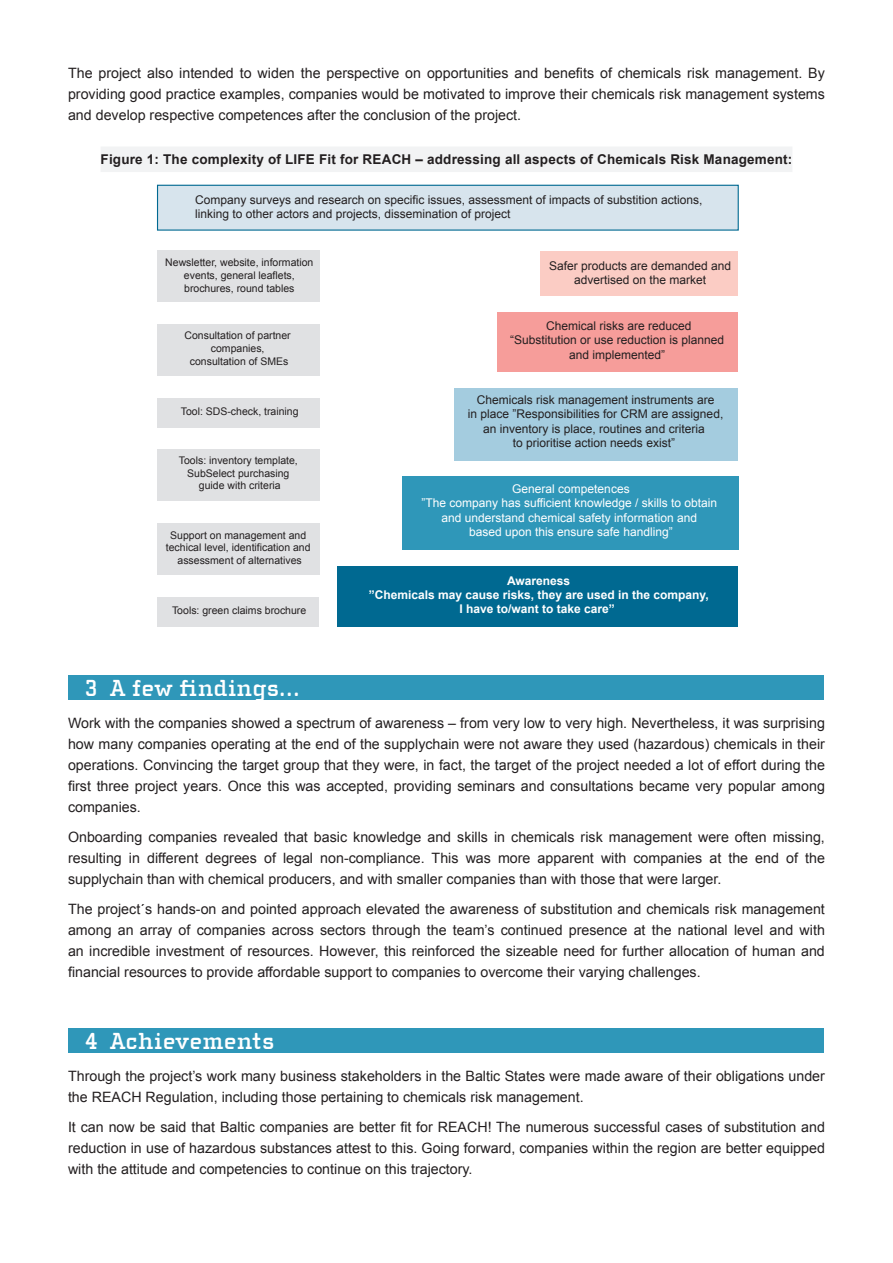
<style>
.page{position:relative;width:893px;height:1263px;background:#fff}
.page>*{position:absolute;margin:0;border:0;box-sizing:border-box;transform-origin:0 0}
.t1{font:700 24px "Cholla Slab";letter-spacing:.015em;color:#fff}
.t2{font:14.25px/21px "Arial";color:#231f20;text-align:justify}
.t3{font:700 13.5px "Arial";letter-spacing:.015em;color:#231f20}
.t4{font:12px/14.4px "Arial";color:#231f20;text-align:center}
.t5{font:12px/14.4px "Arial";color:#fff;text-align:center}
.t6{font:700 12px/14.4px "Arial";color:#fff;text-align:center}
.t7{font:10.5px/12.6px "Arial";color:#231f20;text-align:center}
</style>
<div class="page">
<div style="left:101px;top:147px;width:691px;height:25px;background:#f2f3f4"></div>
<div style="left:158px;top:185px;width:580px;height:45px;background:#d7e4ed"></div>
<div style="left:157px;top:185px;width:582px;height:46px;border:1px solid #006991"></div>
<div style="left:540px;top:251px;width:198px;height:45px;background:#fbccc4"></div>
<div style="left:497px;top:312px;width:241px;height:60px;background:#f69d9a"></div>
<div style="left:455px;top:388px;width:283px;height:72px;background:#a4ccdf"></div>
<div style="left:402px;top:477px;width:336px;height:73px;background:#2f97b9"></div>
<div style="left:337px;top:566px;width:401px;height:61px;background:#006991"></div>
<div style="left:158px;top:251px;width:162px;height:51px;background:#e0e1e3"></div>
<div style="left:158px;top:324px;width:162px;height:51px;background:#e0e1e3"></div>
<div style="left:158px;top:398px;width:162px;height:29px;background:#e0e1e3"></div>
<div style="left:158px;top:450px;width:162px;height:51px;background:#e0e1e3"></div>
<div style="left:158px;top:523px;width:162px;height:51px;background:#e0e1e3"></div>
<div style="left:158px;top:597px;width:161px;height:30px;background:#e0e1e3"></div>
<div style="left:68px;top:675px;width:755px;height:25px;background:#2f97b9"></div>
<div style="left:68px;top:1028px;width:755px;height:25px;background:#2f97b9"></div>
<p class="t2" style="left:68px;top:63px;width:758px">The project also intended to widen the perspective on opportunities and benefits of chemicals risk management. By providing good practice examples, companies would be motivated to improve their chemicals risk management systems and develop respective competences after the conclusion of the project.</p>
<p class="t3" style="left:101px;top:150px;width:693px">Figure 1: The complexity of LIFE Fit for REACH – addressing all aspects of Chemicals Risk Management:</p>
<p class="t4" style="left:195px;top:192px;width:509px;text-align:left">Company surveys and research on specific issues, assessment of impacts of substition actions, linking to other actors and projects, dissemination of project</p>
<p class="t7" style="left:165px;top:256px;width:150px">Newsletter, website, information events, general leaflets, brochures, round tables</p>
<p class="t7" style="left:185px;top:329px;width:108px">Consultation of partner companies, consultation of SMEs</p>
<p class="t7" style="left:181px;top:405px;width:119px">Tool: SDS-check, training</p>
<p class="t7" style="left:179px;top:454px;width:121px">Tools: inventory template,<br>SubSelect purchasing guide with criteria</p>
<p class="t7" style="left:166px;top:528px;width:146px">Support on management and techical level, identification and assessment of alternatives</p>
<p class="t7" style="left:172px;top:604px;width:136px">Tools: green claims brochure</p>
<p class="t4" style="left:549px;top:259px;width:184px">Safer products are demanded and advertised on the market</p>
<p class="t4" style="left:510px;top:318px;width:216px">Chemical risks are reduced “Substitution or use reduction is planned and implemented”</p>
<p class="t4" style="left:468px;top:392px;width:257px">Chemicals risk management instruments are<br>in place ”Responsibilities for CRM are assigned, an inventory is place, routines and criteria<br>to prioritise action needs exist”</p>
<p class="t5" style="left:421px;top:481px;width:297px">General competences<br>”The company has sufficient knowledge / skills to obtain and understand chemical safety information and<br>based upon this ensure safe handling”</p>
<p class="t6" style="left:369px;top:573px;width:341px">Awareness<br>”Chemicals may cause risks, they are used in the company,<br>I have to/want to take care”</p>
<h1 class="t1" style="left:85px;top:675px;width:216px">3 A few findings…</h1>
<p class="t2" style="left:68px;top:712px;width:758px">Work with the companies showed a spectrum of awareness – from very low to very high. Nevertheless, it was surprising how many companies operating at the end of the supplychain were not aware they used (hazardous) chemicals in their operations. Convincing the target group that they were, in fact, the target of the project needed a lot of effort during the first three project years. Once this was accepted, providing seminars and consultations became very popular among companies.</p>
<p class="t2" style="left:68px;top:826px;width:758px">Onboarding companies revealed that basic knowledge and skills in chemicals risk management were often missing, resulting in different degrees of legal non-compliance. This was more apparent with companies at the end of the supplychain than with chemical producers, and with smaller companies than with those that were larger.</p>
<p class="t2" style="left:68px;top:898px;width:758px">The project´s hands-on and pointed approach elevated the awareness of substitution and chemicals risk management among an array of companies across sectors through the team’s continued presence at the national level and with an incredible investment of resources. However, this reinforced the sizeable need for further allocation of human and financial resources to provide affordable support to companies to overcome their varying challenges.</p>
<h1 class="t1" style="left:85px;top:1027px;width:191px">4 Achievements</h1>
<p class="t2" style="left:68px;top:1065px;width:758px">Through the project’s work many business stakeholders in the Baltic States were made aware of their obligations under the REACH Regulation, including those pertaining to chemicals risk management.</p>
<p class="t2" style="left:68px;top:1116px;width:758px">It can now be said that Baltic companies are better fit for REACH! The numerous successful cases of substitution and reduction in use of hazardous substances attest to this. Going forward, companies within the region are better equipped with the attitude and competencies to continue on this trajectory.</p>
</div>
